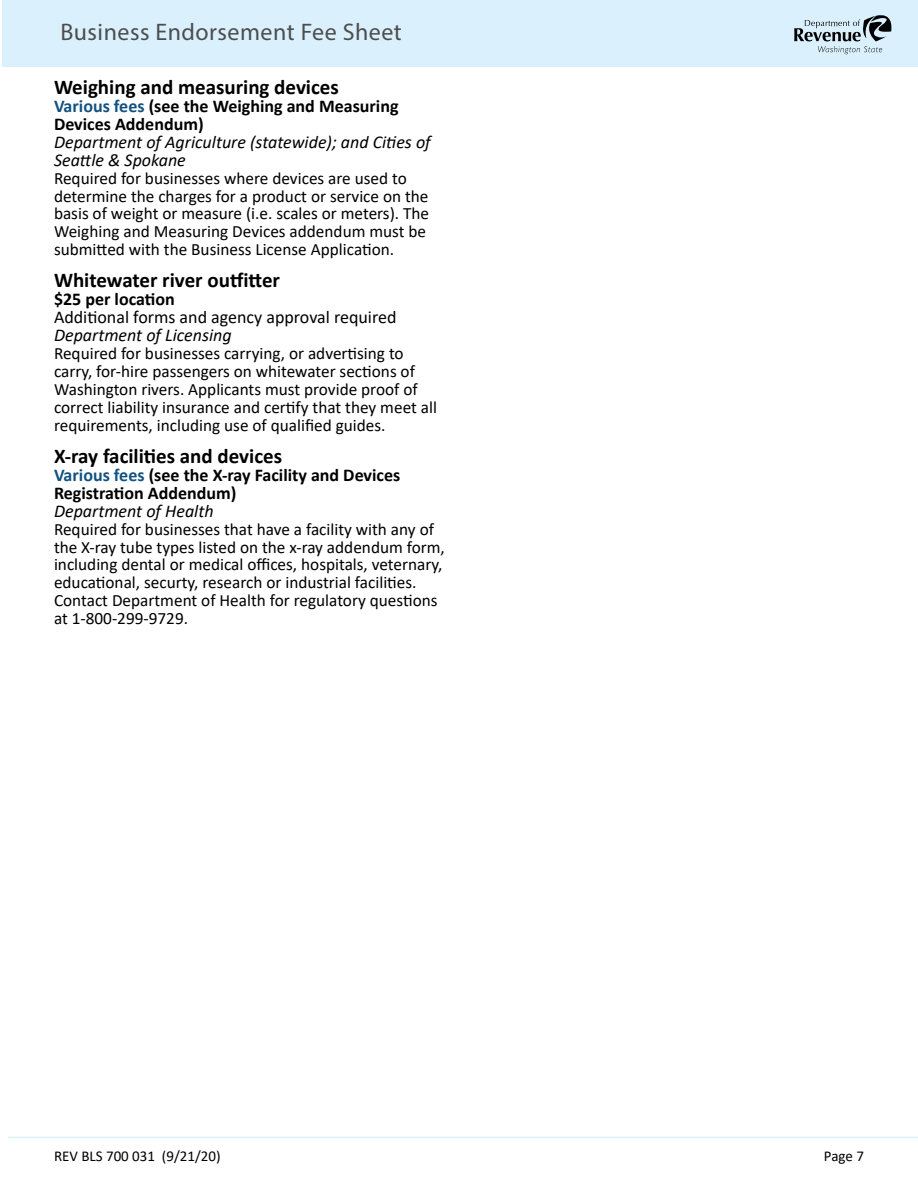
<style>
.page{position:relative;width:918px;height:1188px;background:#fff}
.page>*{position:absolute;margin:0;border:0;box-sizing:border-box;transform-origin:0 0}
.t1{font:24px "Myriad Pro";letter-spacing:.02em;color:#4d4d4f}
.t2{font:700 21px "Calibri";color:#000}
.t3{font:700 18px/18px "Calibri";color:#000}
.t4{font:italic 18px/18px "Calibri";color:#000}
.t5{font:18px "Calibri";color:#000}
.t6{font:17.25px/18px "Calibri";color:#000}
.t7{font:15px "Calibri";color:#000}
.s1{color:#125281}
</style>
<div class="page">
<div style="left:2px;top:0;width:916px;height:66px;background:#daf1fd"></div>
<svg style="left:794px;top:15px;width:98px;height:39px"></svg>
<hr style="left:8px;top:1137px;width:910px;height:1px;background:#daf1fd">
<h1 class="t1" style="left:60px;top:17px;width:343px">Business Endorsement Fee Sheet</h1>
<p class="t2" style="left:54px;top:72px;width:286px">Weighing and measuring devices</p>
<p class="t3" style="left:54px;top:96px;width:346px"><span class="s1">Various fees</span> (see the Weighing and Measuring<br>Devices Addendum)</p>
<p class="t4" style="left:54px;top:132px;width:378px">Department of Agriculture (statewide); and Cities of<br>Seattle &amp; Spokane</p>
<p class="t6" style="left:54px;top:168px;width:377px">Required for businesses where devices are used to determine the charges for a product or service on the basis of weight or measure (i.e. scales or meters). The Weighing and Measuring Devices addendum must be submitted with the Business License Application.</p>
<p class="t2" style="left:54px;top:265px;width:228px">Whitewater river outfitter</p>
<p class="t3" style="left:54px;top:290px;width:122px">$25 per location</p>
<p class="t5" style="left:54px;top:305px;width:344px">Additional forms and agency approval required</p>
<p class="t4" style="left:54px;top:325px;width:179px">Department of Licensing</p>
<p class="t6" style="left:54px;top:344px;width:384px">Required for businesses carrying, or advertising to carry, for-hire passengers on whitewater sections of Washington rivers. Applicants must provide proof of correct liability insurance and certify that they meet all requirements, including use of qualified guides.</p>
<p class="t2" style="left:54px;top:441px;width:230px">X-ray facilities and devices</p>
<p class="t3" style="left:54px;top:465px;width:348px"><span class="s1">Various fees</span> (see the X-ray Facility and Devices<br>Registration Addendum)</p>
<p class="t4" style="left:54px;top:501px;width:161px">Department of Health</p>
<p class="t6" style="left:54px;top:519px;width:392px">Required for businesses that have a facility with any of the X-ray tube types listed on the x-ray addendum form, including dental or medical offices, hospitals, veternary, educational, securty, research or industrial facilities.<br>Contact Department of Health for regulatory questions at 1-800-299-9729.</p>
<p class="t7" style="left:54px;top:1145px;width:168px">REV BLS 700 031 (9/21/20)</p>
<p class="t7" style="left:824px;top:1145px;width:42px">Page 7</p>
</div>
